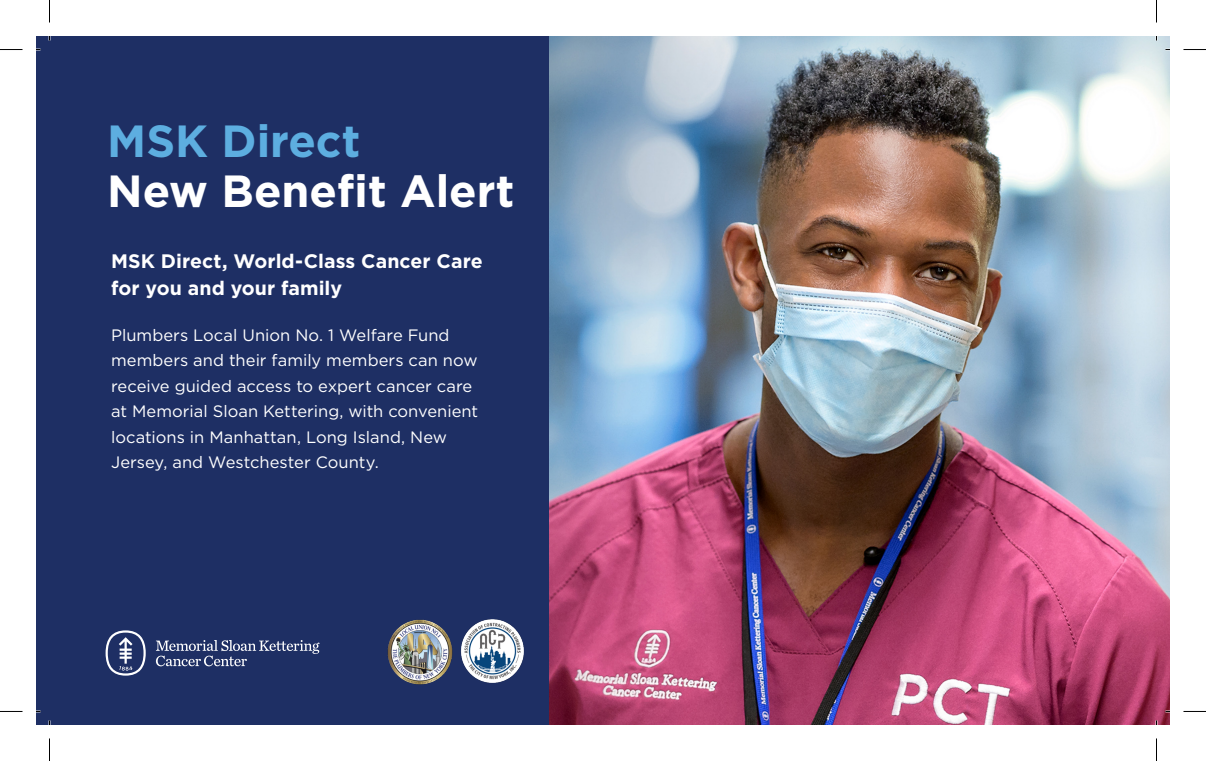
<style>
.page{position:relative;width:1206px;height:761px;background:#fff}
.page>*{position:absolute;margin:0;border:0;box-sizing:border-box;transform-origin:0 0}
.t1{font:700 45px "Gotham";color:#fff}
.t2{font:700 45px "Gotham";color:#5daee0}
.t3{font:700 19.5px/27px "Gotham";letter-spacing:.005em;color:#fff}
.t4{font:16.5px/25.5px "Gotham";letter-spacing:.005em;color:#fff}
</style>
<div class="page">
<div style="left:36px;top:36px;width:1134px;height:688px;background:#1e2f64"></div>
<svg style="left:106px;top:630px;width:213px;height:45px"></svg>
<img style="left:549px;top:36px;width:621px;height:688px">
<img style="left:387px;top:619px;width:58px;height:66px">
<img style="left:445px;top:619px;width:79px;height:64px">
<svg style="left:0;top:49px;width:22px;height:1px"></svg>
<svg style="left:1184px;top:49px;width:22px;height:1px"></svg>
<svg style="left:0;top:711px;width:22px;height:1px"></svg>
<svg style="left:1184px;top:711px;width:22px;height:1px"></svg>
<svg style="left:49px;top:0;width:1px;height:22px"></svg>
<svg style="left:49px;top:738px;width:1px;height:22px"></svg>
<svg style="left:1156px;top:0;width:1px;height:22px"></svg>
<svg style="left:1156px;top:738px;width:1px;height:22px"></svg>
<h1 class="t2" style="left:107px;top:111px;width:255px">MSK Direct</h1>
<h1 class="t1" style="left:107px;top:161px;width:409px">New Benefit Alert</h1>
<p class="t3" style="left:111px;top:247px;width:373px">MSK Direct, World-Class Cancer Care for you and your family</p>
<p class="t4" style="left:111px;top:321px;width:369px">Plumbers Local Union No. 1 Welfare Fund members and their family members can now receive guided access to expert cancer care at Memorial Sloan Kettering, with convenient locations in Manhattan, Long Island, New Jersey, and Westchester County.</p>
</div>
